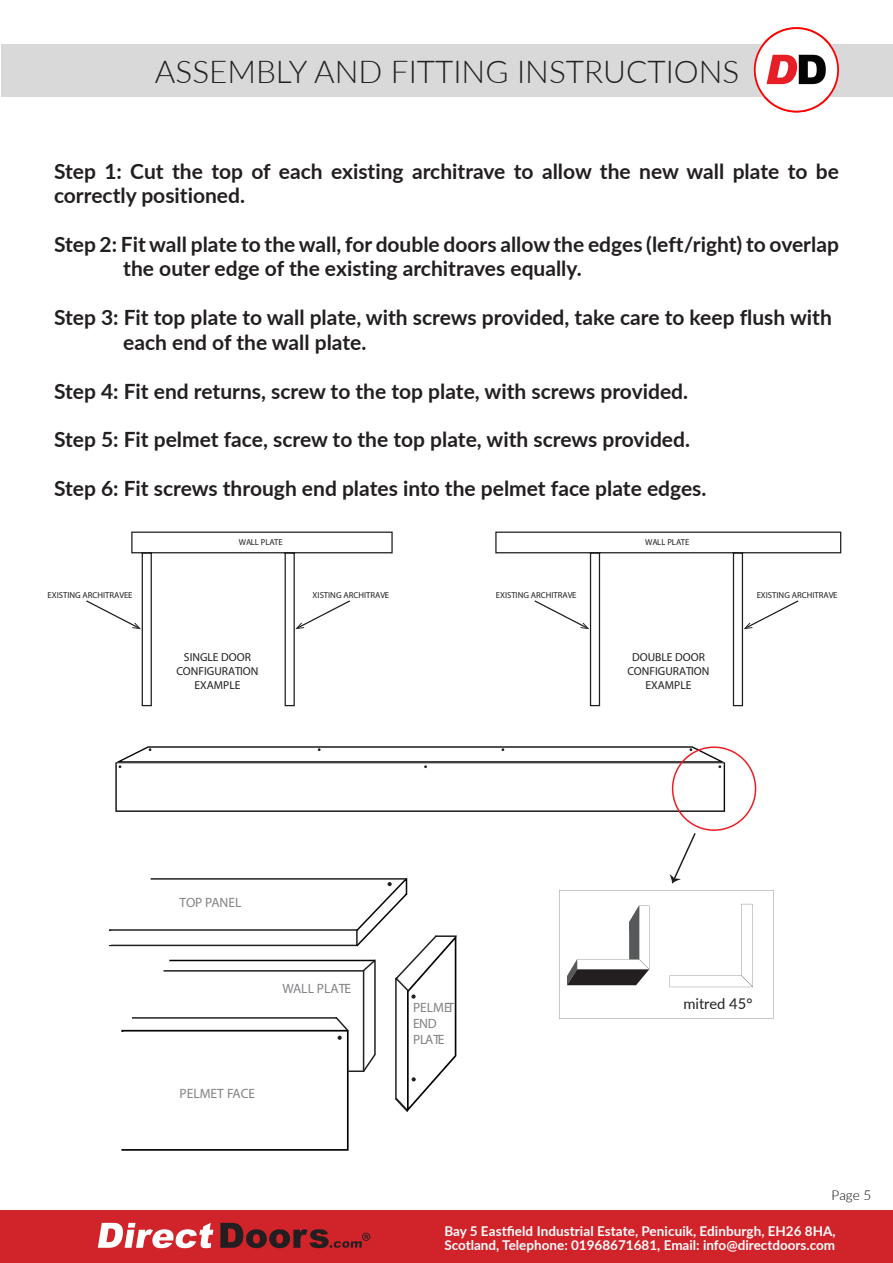
<style>
.page{position:relative;width:893px;height:1263px;background:#fff}
.page>*{position:absolute;margin:0;border:0;box-sizing:border-box;transform-origin:0 0}
.Paragraph_Border_and{font:300 31.5px "Lato";color:#231f20}
.t1{font:700 21px/24.5px "Lato";color:#231f20}
.t2{font:14.7px "Lato";color:#231f20}
.t3{font:700 13.5px/13.5px "Lato";color:#fff}
.t4{font:13.5px/16.2px "Myriad Pro";color:#808285}
.t5{font:300 13.5px "Lato";color:#000}
.t6{font:11.55px/13.8px "Myriad Pro";color:#231f20;text-align:center}
.t7{font:8.7px "Myriad Pro";color:#231f20}
</style>
<div class="page">
<div style="left:0;top:1210px;width:893px;height:53px;background:#d1232a"></div>
<svg style="left:98px;top:1223px;width:115px;height:25px"></svg>
<svg style="left:220px;top:1223px;width:150px;height:25px"></svg>
<div style="left:1px;top:44px;width:892px;height:53px;background:#d9d9d9"></div>
<svg style="left:754px;top:27px;width:85px;height:85px"></svg>
<svg style="left:669px;top:833px;width:27px;height:51px"></svg>
<svg style="left:115px;top:746px;width:610px;height:66px"></svg>
<svg style="left:559px;top:890px;width:214px;height:129px"></svg>
<svg style="left:495px;top:531px;width:347px;height:176px"></svg>
<svg style="left:533px;top:599px;width:56px;height:30px"></svg>
<svg style="left:744px;top:599px;width:56px;height:30px"></svg>
<svg style="left:131px;top:531px;width:262px;height:176px"></svg>
<svg style="left:86px;top:599px;width:55px;height:30px"></svg>
<svg style="left:295px;top:599px;width:57px;height:30px"></svg>
<svg style="left:121px;top:878px;width:336px;height:273px"></svg>
<div style="left:365px;top:972px;width:7px;height:6px;background:#fff"></div>
<p class="Paragraph_Border_and" style="left:155px;top:49px;width:586px">ASSEMBLY AND FITTING INSTRUCTIONS</p>
<p class="t1" style="left:54px;top:158px;width:786px">Step 1: Cut the top of each existing architrave to allow the new wall plate to be correctly positioned.</p>
<p class="t1" style="left:54px;top:231px;width:786px">Step 2: Fit wall plate to the wall, for double doors allow the edges (left/right) to overlap</p>
<p class="t1" style="left:123px;top:255px;width:460px">the outer edge of the existing architraves equally.</p>
<p class="t1" style="left:123px;top:304px;width:710px;text-indent:-69px">Step 3: Fit top plate to wall plate, with screws provided, take care to keep flush with each end of the wall plate.</p>
<p class="t1" style="left:54px;top:378px;width:636px">Step 4: Fit end returns, screw to the top plate, with screws provided.</p>
<p class="t1" style="left:54px;top:427px;width:638px">Step 5: Fit pelmet face, screw to the top plate, with screws provided.</p>
<p class="t1" style="left:54px;top:476px;width:654px">Step 6: Fit screws through end plates into the pelmet face plate edges.</p>
<p class="t7" style="left:239px;top:537px;width:46px">WALL PLATE</p>
<p class="t7" style="left:47px;top:590px;width:87px">EXISTING ARCHITRAVEE</p>
<p class="t7" style="left:313px;top:590px;width:78px">XISTING ARCHITRAVE</p>
<p class="t7" style="left:645px;top:537px;width:46px">WALL PLATE</p>
<p class="t7" style="left:496px;top:590px;width:82px">EXISTING ARCHITRAVE</p>
<p class="t7" style="left:757px;top:590px;width:82px">EXISTING ARCHITRAVE</p>
<p class="t6" style="left:177px;top:650px;width:83px">SINGLE DOOR<br>CONFIGURATION<br>EXAMPLE</p>
<p class="t6" style="left:627px;top:650px;width:83px">DOUBLE DOOR<br>CONFIGURATION<br>EXAMPLE</p>
<p class="t4" style="left:180px;top:894px;width:63px">TOP PANEL</p>
<p class="t4" style="left:282px;top:980px;width:70px">WALL PLATE</p>
<p class="t4" style="left:180px;top:1085px;width:77px">PELMET FACE</p>
<p class="t4" style="left:413px;top:999px;width:43px">PELMET<br>END<br>PLATE</p>
<p class="t2" style="left:683px;top:993px;width:71px">mitred 45°</p>
<p class="t5" style="left:832px;top:1185px;width:41px">Page 5</p>
<p class="t3" style="left:444px;top:1224px;width:393px">Bay 5 Eastfield Industrial Estate, Penicuik, Edinburgh, EH26 8HA,<br>Scotland, Telephone: 01968671681, Email: info@directdoors.com</p>
</div>
